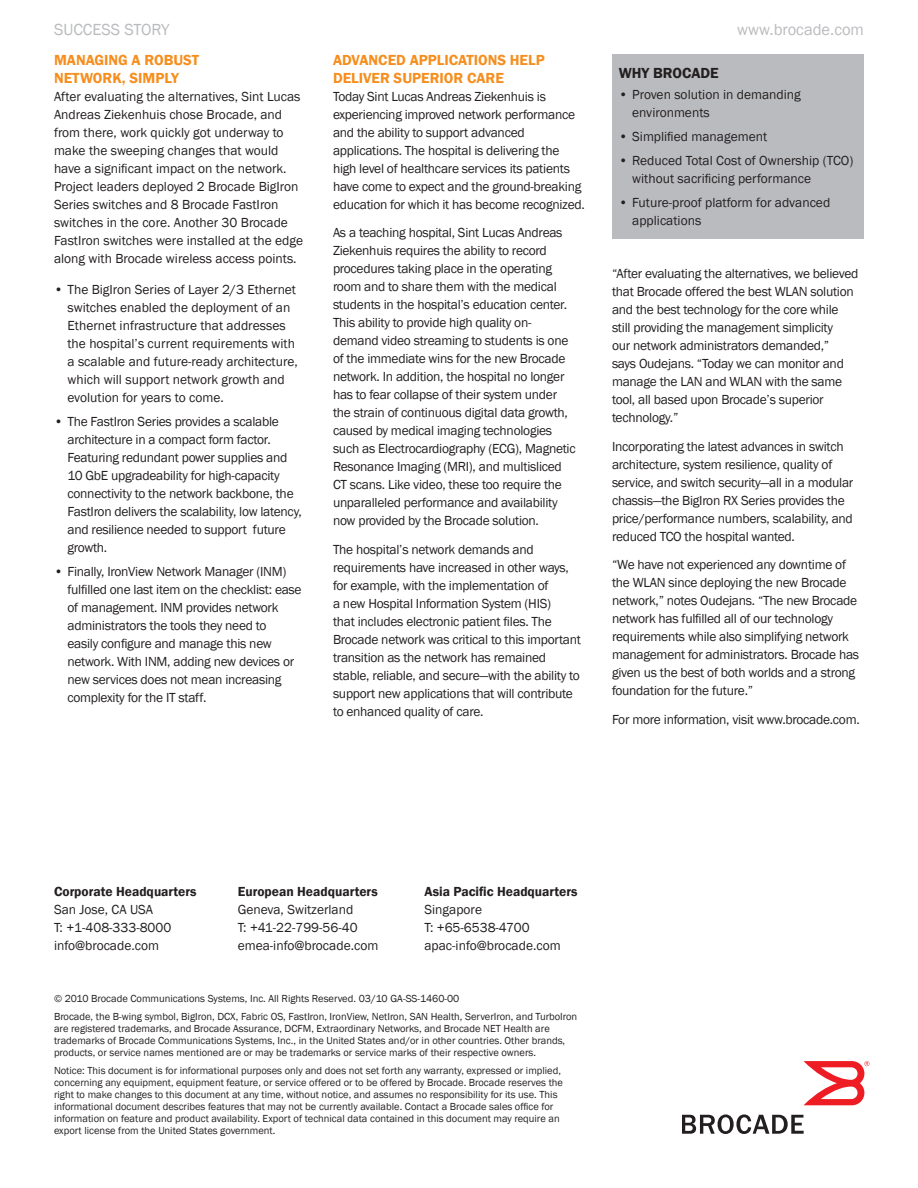
<style>
.page{position:relative;width:918px;height:1188px;background:#fff}
.page>*{position:absolute;margin:0;border:0;box-sizing:border-box;transform-origin:0 0}
.Prod__Category_Heade{font:16.5px "Franklin Gothic";color:#babbbe}
.Body_Text_10pt_Subhe{font:600 15px/18px "Franklin Gothic";color:#f68e1e}
.Body_Text_10pt_Subhe-2{font:600 15px "Franklin Gothic";color:#231f20}
.Body_Text_9pt_Book{font:13.5px/18px "Franklin Gothic";letter-spacing:-.02em;color:#231f20}
.Body_Text_Bulleted{font:13.5px/18px "Franklin Gothic";letter-spacing:-.02em;color:#231f20}
.Body_Text_Bulleted-2{font:13.5px/18px "Franklin Gothic";color:#231f20}
.Body_Text_9pt_Book-2{font:13.5px/18px "Franklin Gothic";color:#231f20}
.Contact_Text_9pt_Boo{font:13.5px/18px "Franklin Gothic";color:#231f20}
.Contact_Text_9pt_Boo-2{font:600 13.5px/18px "Franklin Gothic";color:#231f20}
.Legal_Text_7pt_Book{font:10.5px/12px "Franklin Gothic";color:#231f20}
.s1{font-weight:400}
</style>
<div class="page">
<svg style="left:682px;top:1114px;width:122px;height:20px"></svg>
<svg style="left:804px;top:1061px;width:66px;height:44px"></svg>
<div style="left:612px;top:54px;width:252px;height:184px;background:#babbbe"></div>
<p class="Prod__Category_Heade" style="left:54px;top:19px;width:117px">SUCCESS STORY</p>
<p class="Prod__Category_Heade" style="left:737px;top:19px;width:128px">www.brocade.com</p>
<p class="Body_Text_10pt_Subhe" style="left:54px;top:51px;width:147px">Managing a Robust<br>Network, Simply</p>
<p class="Body_Text_9pt_Book-2" style="left:54px;top:87px;width:251px">After evaluating the alternatives, Sint Lucas Andreas Ziekenhuis chose Brocade, and from there, work quickly got underway to make the sweeping changes that would have a significant impact on the network.<br>Project leaders deployed 2 Brocade BigI ron Series switches and 8 Brocade FastI ron switches in the core. Another 30 Brocade FastI ron switches were installed at the edge along with Brocade wireless access points.</p>
<p class="Body_Text_Bulleted-2" style="left:68px;top:281px;width:232px;text-indent:-14px">• The BigI ron Series of Layer 2/3 Ethernet switches enabled the deployment of an Ethernet infrastructure that addresses the hospital’s current requirements with a scalable and future-ready architecture, which will support network growth and evolution for years to come.</p>
<p class="Body_Text_Bulleted" style="left:68px;top:413px;width:236px;text-indent:-14px">• The FastI ron Series provides a scalable architecture in a compact form factor.<br>Featuring redundant power supplies and 10 GbE upgradeability for high-capacity connectivity to the network backbone, the FastI ron delivers the scalability, low latency, and resilience needed to support future growth.</p>
<p class="Body_Text_Bulleted" style="left:68px;top:563px;width:236px;text-indent:-14px">• Finally, I ronView Network Manager (IN M) fulfilled one last item on the checklist: ease of management. IN M provides network administrators the tools they need to<br>easily configure and manage this new network. With IN M, adding new devices or new services does not mean increasing complexity for the IT staff.</p>
<p class="Body_Text_10pt_Subhe" style="left:333px;top:51px;width:87px">Advanced Appl</p>
<p class="Body_Text_10pt_Subhe" style="left:333px;top:51px;width:196px;text-indent:111px">ications Help<br>Deliver Superior Care</p>
<p class="Body_Text_9pt_Book" style="left:333px;top:87px;width:253px">Today Sint Lucas Andreas Ziekenhuis is experiencing improved network performance and the ability to support advanced applications. The hospital is delivering the high level of healthcare services its patients have come to expect and the ground-breaking education for which it has become recognized.</p>
<p class="Body_Text_9pt_Book" style="left:333px;top:224px;width:244px">As a teaching hospital, Sint Lucas Andreas Ziekenhuis requires the ability to record procedures taking place in the operating room and to share them with the medical students in the hospital’s education center.<br>This ability to provide high quality on&shy;demand video streaming to students is one of the immediate wins for the new Brocade network. I n addition, the hospital no longer has to fear collapse of their system under the strain of continuous digital data growth, caused by medical imaging technologies such as Electrocardiography (ECG), Magnetic Resonance I maging (MRI), and multisliced CT scans. Like video, these too require the unparalleled performance and availability now provided by the Brocade solution.</p>
<p class="Body_Text_9pt_Book" style="left:333px;top:540px;width:250px">The hospital’s network demands and requirements have increased in other ways, for example, with the implementation of<br>a new H ospital I nformation System (HIS)<br>that includes electronic patient files. The Brocade network was critical to this important transition as the network has remained stable, reliable, and secure—with the ability to support new applications that will contribute to enhanced quality of care.</p>
<p class="Body_Text_10pt_Subhe-2" style="left:619px;top:64px;width:45px">WHY BROCAD</p>
<p class="Body_Text_10pt_Subhe-2" style="left:710px;top:64px;width:10px">E</p>
<p class="Body_Text_Bulleted-2" style="left:632px;top:86px;width:170px;text-indent:-14px">• Proven solution in demanding environments</p>
<p class="Body_Text_Bulleted-2" style="left:619px;top:128px;width:150px">• Simplified management</p>
<p class="Body_Text_Bulleted-2" style="left:632px;top:152px;width:223px;text-indent:-14px">• Reduced Total Cost of Ownership (TCO) without sacrificing performance</p>
<p class="Body_Text_Bulleted-2" style="left:632px;top:194px;width:200px;text-indent:-14px">• Future-proof platform for advanced applications</p>
<p class="Body_Text_9pt_Book" style="left:612px;top:265px;width:248px">“After evaluating the alternatives, we believed that Brocade offered the best WLAN solution and the best technology for the core while still providing the management simplicity<br>our network administrators demanded,”<br>says Oudejans. “Today we can monitor and manage the LAN and WLAN with the same tool, all based upon Brocade’s superior technology.”</p>
<p class="Body_Text_9pt_Book" style="left:612px;top:437px;width:243px">I ncorporating the latest advances in switch architecture, system resilience, quality of service, and switch security—all in a modular chassis—the BigI ron RX Series provides the price/performance numbers, scalability, and reduced TCO the hospital wanted.</p>
<p class="Body_Text_9pt_Book" style="left:612px;top:556px;width:249px">“We have not experienced any downtime of the WLAN since deploying the new Brocade network,” notes Oudejans. “The new Brocade network has fulfilled all of our technology requirements while also simplifying network management for administrators. Brocade has given us the best of both worlds and a strong foundation for the future.”</p>
<p class="Body_Text_9pt_Book" style="left:612px;top:710px;width:249px">For more information, visit www.brocade.com.</p>
<p class="Contact_Text_9pt_Boo-2" style="left:54px;top:882px;width:144px">Corporate Headquarters<br><span class="s1">San Jose, CA USA</span></p>
<p class="Contact_Text_9pt_Boo" style="left:54px;top:918px;width:119px">T: +1-408-333-8000</p>
<p class="Contact_Text_9pt_Boo" style="left:54px;top:936px;width:107px">info@brocade.com</p>
<p class="Contact_Text_9pt_Boo-2" style="left:238px;top:882px;width:142px">European Headquarters<br><span class="s1">Geneva, Switzerland</span></p>
<p class="Contact_Text_9pt_Boo" style="left:238px;top:918px;width:142px">T: +41-22-799-56-40 emea-info@brocade.com</p>
<p class="Contact_Text_9pt_Boo-2" style="left:424px;top:882px;width:155px">Asia Pacific Headquarters<br><span class="s1">Singapore</span></p>
<p class="Contact_Text_9pt_Boo" style="left:424px;top:918px;width:138px">T: +65-6538-4700 apac-info@brocade.com</p>
<p class="Legal_Text_7pt_Book" style="left:54px;top:993px;width:407px">© 2010 Brocade Communications Systems, I nc. All Rights Reserved. 03/10 GA-SS-1460-00</p>
<p class="Legal_Text_7pt_Book" style="left:54px;top:1011px;width:525px">Brocade, the B-wing symbol, BigI ron, DCX, Fabric OS, FastI ron, I ronView, NetI ron, SAN Health, ServerI ron, and TurboI ron are registered trademarks, and Brocade Assurance, DCFM, Extraordinary N etworks, and Brocade N ET H ealth are trademarks of Brocade Communications Systems, I nc., in the United States and/or in other countries. Other brands, products, or service names mentioned are or may be trademarks or service marks of their respective owners.</p>
<p class="Legal_Text_7pt_Book" style="left:54px;top:1065px;width:511px">N otice: This document is for informational purposes only and does not set forth any warranty, expressed or implied, concerning any equipment, equipment feature, or service offered or to be offered by Brocade. Brocade reserves the right to make changes to this document at any time, without notice, and assumes no responsibility for its use. This informational document describes features that may not be currently available. Contact a Brocade sales office for information on feature and product availability. Export of technical data contained in this document may require an export license from the United States government.</p>
</div>
